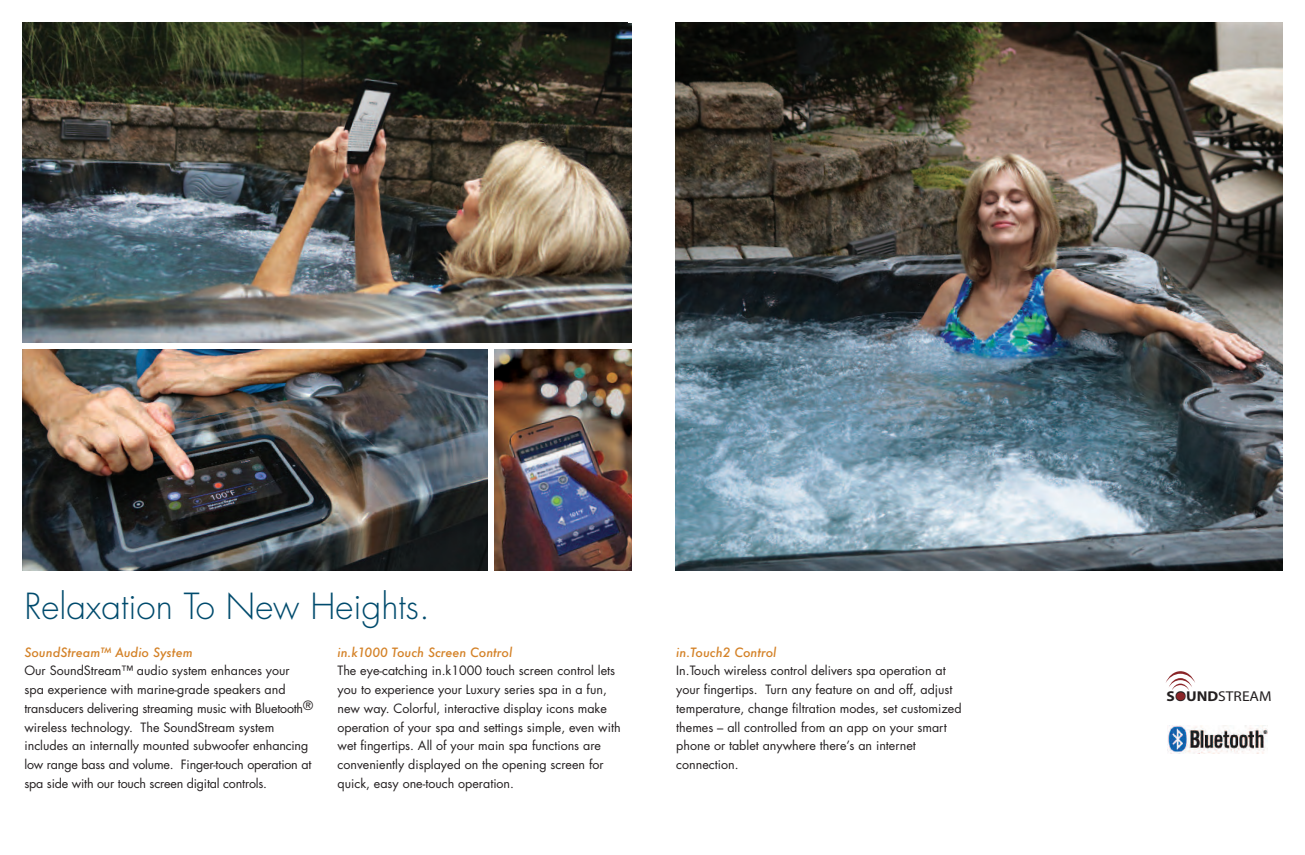
<style>
.page{position:relative;width:1305px;height:855px;background:#fff}
.page>*{position:absolute;margin:0;border:0;box-sizing:border-box;transform-origin:0 0}
.t1{font:300 35px "Futura";color:#004b6d}
.t2{font:14.25px "Myriad";color:#231f20;scale:1.09 1}
.t3{font:12.5px/18.8px "Futura";color:#231f20}
.t4{font:italic 500 12.5px "Futura";color:#d48228}
.s1{font-weight:700}
</style>
<div class="page">
<img style="left:22px;top:22px;width:609px;height:321px">
<img style="left:494px;top:349px;width:137px;height:221px">
<img style="left:22px;top:349px;width:466px;height:221px">
<img style="left:675px;top:22px;width:607px;height:548px">
<img style="left:1168px;top:726px;width:99px;height:27px">
<svg style="left:1166px;top:671px;width:29px;height:19px"></svg>
<div style="left:1176px;top:692px;width:9px;height:8px;background:#8a2528;border-radius:50%"></div>
<h1 class="t1" style="left:24px;top:590px;width:407px">Relaxation To New Heights.</h1>
<p class="t4" style="left:24px;top:645px;width:170px">SoundStream™ Audio System</p>
<p class="t3" style="left:24px;top:662px;width:290px">Our SoundStream™ audio system enhances your<br>spa experience with marine-grade speakers and transducers delivering streaming music with Bluetooth® wireless technology. The SoundStream system includes an internally mounted subwoofer enhancing low range bass and volume. Finger-touch operation at spa side with our touch screen digital controls.</p>
<p class="t4" style="left:338px;top:645px;width:176px">in.k1000 Touch Screen Control</p>
<p class="t3" style="left:338px;top:662px;width:285px">The eye-catching in.k1000 touch screen control lets you to experience your Luxury series spa in a fun, new way. Colorful, interactive display icons make operation of your spa and settings simple, even with wet fingertips. All of your main spa functions are conveniently displayed on the opening screen for quick, easy one-touch operation.</p>
<p class="t4" style="left:676px;top:645px;width:102px">in.Touch2 Control</p>
<p class="t3" style="left:676px;top:662px;width:287px">In.Touch wireless control delivers spa operation at your fingertips. Turn any feature on and off, adjust temperature, change filtration modes, set customized themes – all controlled from an app on your smart phone or tablet anywhere there’s an internet connection.</p>
<p class="t2" style="left:1167px;top:691px;width:98px"><span class="s1">SOUND</span>STREAM</p>
</div>
